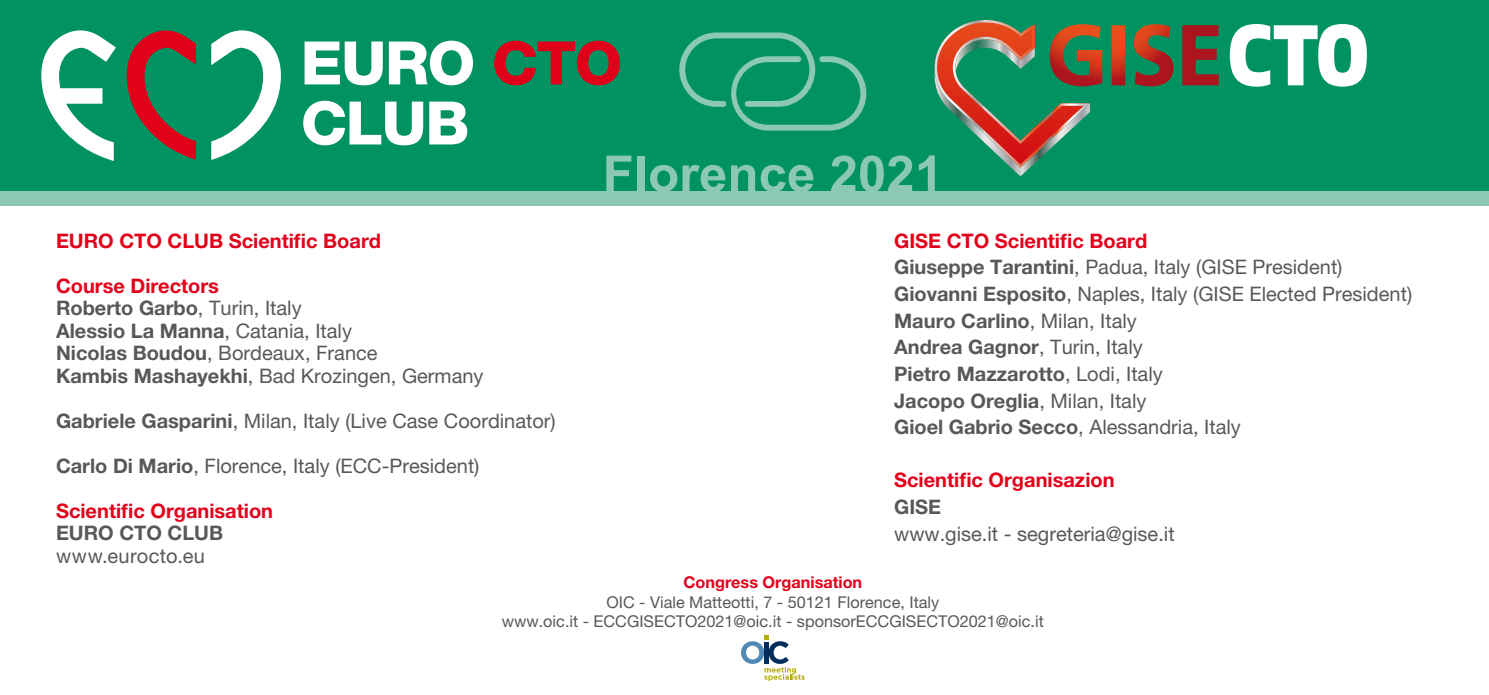
<style>
.page{position:relative;width:1489px;height:695px;background:#fff}
.page>*{position:absolute;margin:0;border:0;box-sizing:border-box;transform-origin:0 0}
.t1{font:800 80px "Apex New";color:#fff}
.t2{font:800 60px/60px "Helvetica Neue LT Pro";letter-spacing:-.025em;color:#fff}
.t3{font:700 50px "Arial";color:#8bc9b5}
.t4{font:20px/26.5px "Helvetica Neue LT Pro";color:#58585a}
.t5{font:700 20px "Helvetica Neue LT Pro";color:#e2001a}
.t6{font:700 20px "Helvetica Neue LT Pro";color:#58585a}
.t7{font:16.25px/19.5px "Helvetica Neue LT Pro";color:#58585a;text-align:center}
.t8{font:700 16.25px "Helvetica Neue LT Pro";color:#e2001a}
.s1{color:#e1001a}
.s2{font-weight:700;color:#e2001a}
.s3{font-weight:700}
</style>
<div class="page">
<div style="left:0;top:0;width:1488px;height:191px;background:#009260"></div>
<div style="left:0;top:191px;width:1488px;height:15px;background:#8bc9b5"></div>
<svg style="left:127px;top:30px;width:69px;height:130px"></svg>
<svg style="left:211px;top:30px;width:70px;height:130px"></svg>
<svg style="left:41px;top:30px;width:75px;height:131px"></svg>
<svg style="left:934px;top:20px;width:284px;height:156px"></svg>
<svg style="left:679px;top:32px;width:187px;height:99px"></svg>
<svg style="left:741px;top:635px;width:63px;height:45px"></svg>
<h2 class="t2" style="left:300px;top:33px;width:323px">EURO <span class="s1">CTO<br></span>CLUB</h2>
<h3 class="t3" style="left:602px;top:141px;width:342px">Florence 2021</h3>
<h1 class="t1" style="left:1227px;top:0;width:143px">CTO</h1>
<p class="t5" style="left:56px;top:228px;width:326px">EURO CTO CLUB Scientific Board</p>
<p class="t4" style="left:56px;top:274px;width:429px;line-height:22.5px"><span class="s2">Course Directors<br></span><span class="s3">Roberto Garbo</span>, Turin, Italy<br><span class="s3">Alessio La Manna</span>, Catania, Italy<br><span class="s3">Nicolas Boudou</span>, Bordeaux, France<br><span class="s3">Kambis Mashayekhi</span>, Bad Krozingen, Germany</p>
<p class="t4" style="left:56px;top:407px;width:501px"><span class="s3">Gabriele Gasparini</span>, Milan, Italy (Live Case Coordinator)</p>
<p class="t4" style="left:56px;top:452px;width:425px"><span class="s3">Carlo Di Mario</span>, Florence, Italy (ECC-President)</p>
<p class="t5" style="left:56px;top:498px;width:218px">Scientific Organisation</p>
<p class="t6" style="left:56px;top:520px;width:169px">EURO CTO CLUB</p>
<p class="t4" style="left:56px;top:542px;width:150px">www.eurocto.eu</p>
<p class="t4" style="left:894px;top:227px;width:519px"><span class="s2">GISE CTO Scientific Board<br></span><span class="s3">Giuseppe Tarantini</span>, Padua, Italy (GISE President)<br><span class="s3">Giovanni Esposito</span>, Naples, Italy (GISE Elected President)<br><span class="s3">Mauro Carlino</span>, Milan, Italy<br><span class="s3">Andrea Gagnor</span>, Turin, Italy<br><span class="s3">Pietro Mazzarotto</span>, Lodi, Italy<br><span class="s3">Jacopo Oreglia</span>, Milan, Italy<br><span class="s3">Gioel Gabrio Secco</span>, Alessandria, Italy</p>
<p class="t5" style="left:894px;top:467px;width:222px">Scientific Organisazion</p>
<p class="t6" style="left:894px;top:494px;width:49px">GISE</p>
<p class="t4" style="left:894px;top:520px;width:282px">www.gise.it - segreteria@gise.it</p>
<p class="t8" style="left:683px;top:572px;width:180px">Congress Organisation</p>
<p class="t7" style="left:502px;top:592px;width:543px">OIC - Viale Matteotti, 7 - 50121 Florence, Italy<br>www.oic.it - ECCGISECTO2021@oic.it - sponsorECCGISECTO2021@oic.it</p>
</div>
